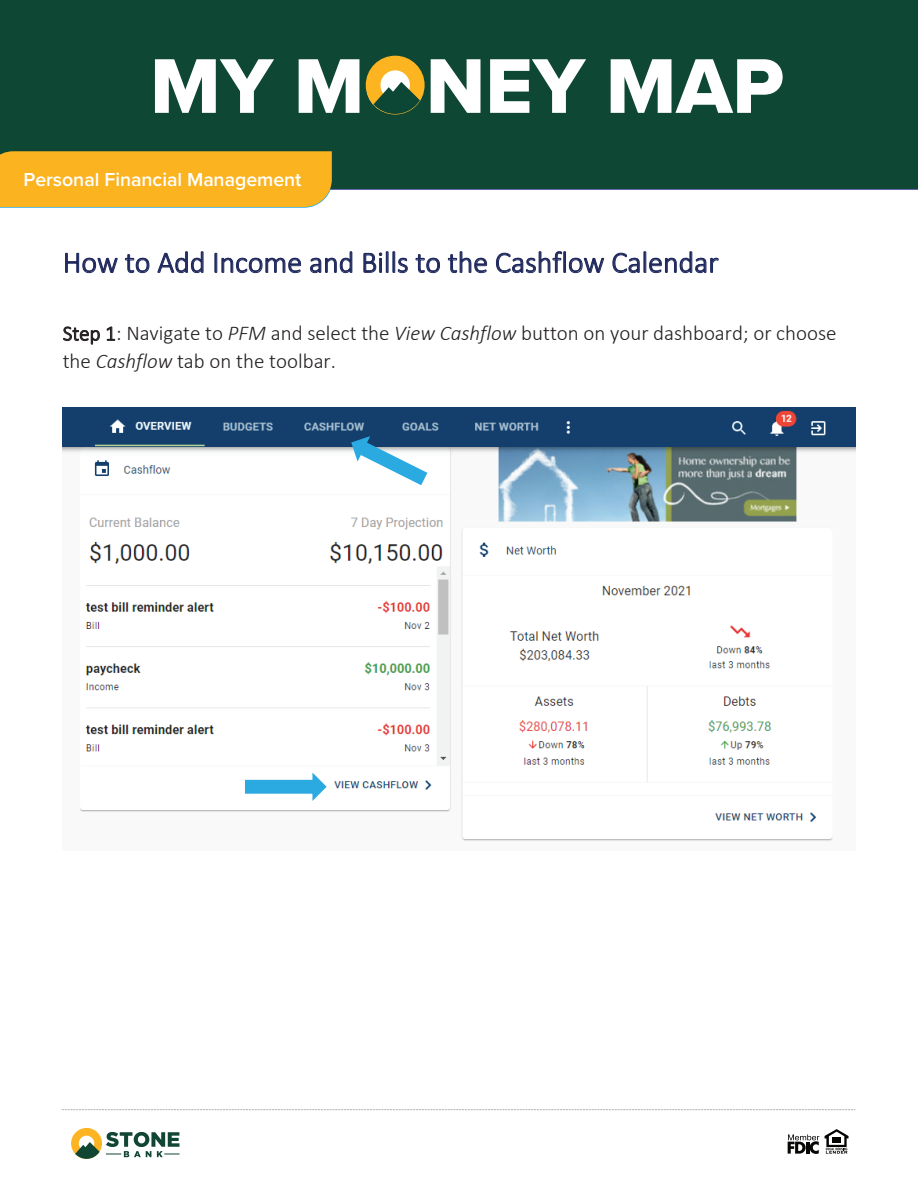
<style>
.page{position:relative;width:918px;height:1188px;background:#fff}
.page>*{position:absolute;margin:0;border:0;box-sizing:border-box;transform-origin:0 0}
.t1{font:300 30px "Calibri";color:#1d275b}
.t2{font:300 21px/27.6px "Calibri";color:#231f20}
.t3{font:300 21px "Calibri";color:#fff}
.t4{font:600 19.5px "Proxima Nova";color:#fff}
.s1{font-style:italic}
</style>
<div class="page">
<hr style="left:0;top:188px;width:918px;height:2px;background:#333291">
<svg style="left:65px;top:252px;width:53px;height:22px"></svg>
<svg style="left:125px;top:254px;width:25px;height:20px"></svg>
<svg style="left:157px;top:251px;width:47px;height:23px"></svg>
<svg style="left:214px;top:252px;width:88px;height:22px"></svg>
<svg style="left:310px;top:251px;width:43px;height:23px"></svg>
<svg style="left:363px;top:251px;width:45px;height:23px"></svg>
<svg style="left:415px;top:254px;width:25px;height:20px"></svg>
<svg style="left:448px;top:251px;width:40px;height:23px"></svg>
<svg style="left:496px;top:251px;width:109px;height:23px"></svg>
<svg style="left:612px;top:251px;width:107px;height:23px"></svg>
<svg style="left:63px;top:326px;width:37px;height:19px"></svg>
<svg style="left:107px;top:326px;width:8px;height:15px"></svg>
<svg style="left:62px;top:1109px;width:793px;height:1px"></svg>
<img style="left:63px;top:407px;width:792px;height:434px">
<svg style="left:244px;top:771px;width:84px;height:32px"></svg>
<svg style="left:350px;top:435px;width:78px;height:51px"></svg>
<div style="left:0;top:0;width:918px;height:189px;background:#0e4734"></div>
<svg style="left:155px;top:59px;width:119px;height:54px"></svg>
<svg style="left:299px;top:59px;width:60px;height:54px"></svg>
<svg style="left:431px;top:59px;width:49px;height:54px"></svg>
<svg style="left:490px;top:59px;width:96px;height:54px"></svg>
<svg style="left:611px;top:59px;width:172px;height:54px"></svg>
<svg style="left:366px;top:58px;width:58px;height:56px"></svg>
<div style="left:0;top:151px;width:333px;height:57px;background:#fbb31f"></div>
<svg style="left:106px;top:1132px;width:74px;height:25px"></svg>
<div style="left:71px;top:1128px;width:31px;height:31px;background:#fcb423;border-radius:50%"></div>
<div style="left:79px;top:1136px;width:15px;height:15px;background:#fff;border-radius:50%"></div>
<svg style="left:75px;top:1142px;width:25px;height:17px"></svg>
<svg style="left:788px;top:1134px;width:31px;height:20px"></svg>
<svg style="left:825px;top:1129px;width:24px;height:25px"></svg>
<p class="t3" style="left:24px;top:166px;width:271px">Personal Financial Management</p>
<p class="t4" style="left:24px;top:165px;width:279px">Personal Financial Management</p>
<h1 class="t1" style="left:63px;top:244px;width:657px">How to Add Income and Bills to the Cashflow Calendar</h1>
<p class="t2" style="left:63px;top:319px;width:775px">Step 1: Navigate to <span class="s1">PFM</span> and select the <span class="s1">View Cashflow</span> button on your dashboard; or choose the <span class="s1">Cashflow</span> tab on the toolbar.</p>
</div>
